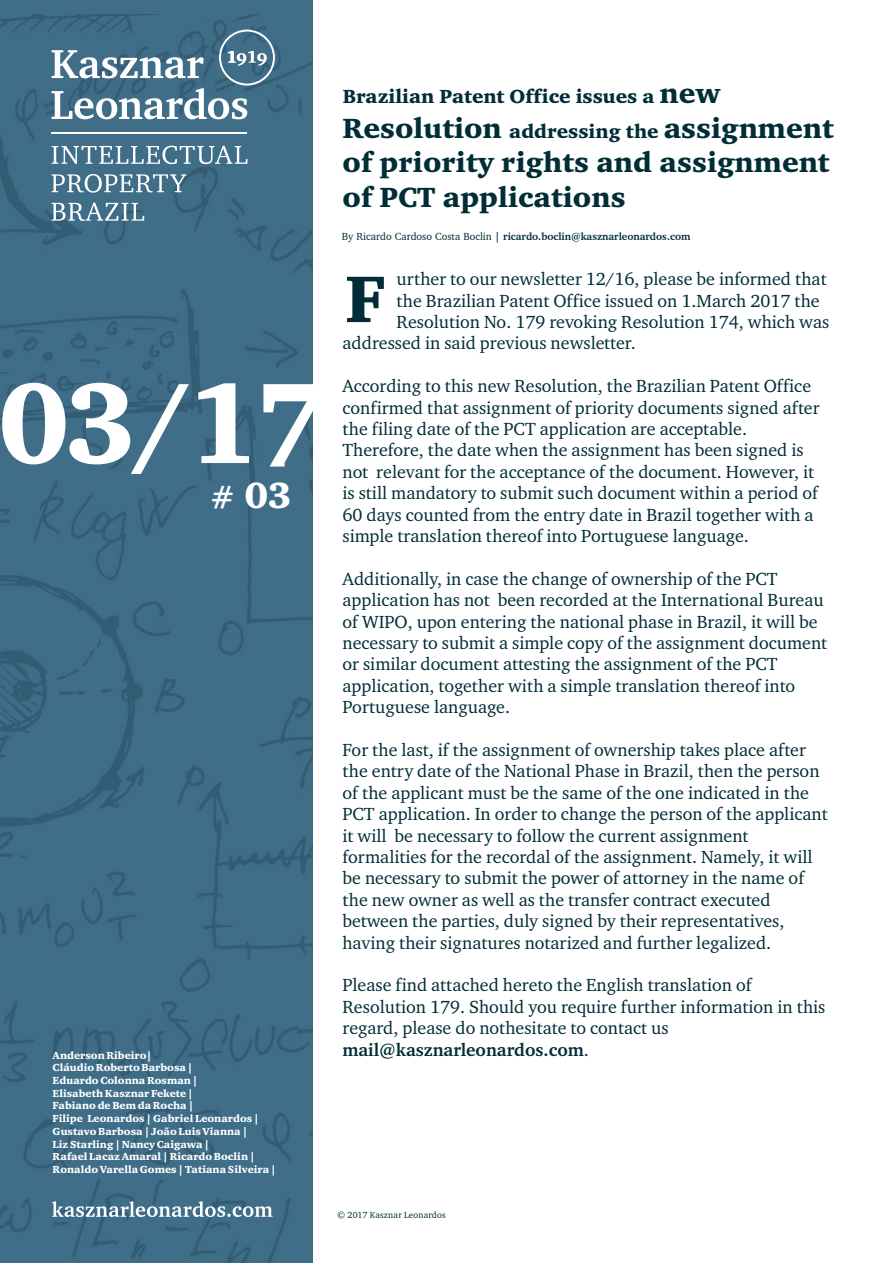
<style>
.page{position:relative;width:893px;height:1263px;background:#fff}
.page>*{position:absolute;margin:0;border:0;box-sizing:border-box;transform-origin:0 0}
.t1{font:900 117.6px "Charter ITC Pro";color:#fff;scale:.96 1}
.t2{font:900 67.5px "Charter ITC Pro";color:#002d36}
.t3{font:900 37.5px "Charter ITC Pro";color:#fff}
.t4{font:900 28.5px/34.5px "Charter ITC Pro";color:#002d36}
.t5{font:900 19.5px "Charter ITC Pro";color:#002d36}
.t6{font:18px/21.5px "Charter ITC Pro";color:#002d36}
.t7{font:700 18px "Charter ITC Pro";color:#002d36}
.t8{font:900 10.5px/12.8px "Charter ITC Pro";color:#fff}
.t9{font:700 10.5px "Charter Bd BT";color:#002d36}
.t10{font:9px "Charter BT";letter-spacing:.015em;color:#002d36}
.s1{font-size:28.5px}
.s2{font-size:19.5px}
.s3{font-size:31.5px}
.s4{font-family:"Charter BT";font-weight:400}
.s5{font-weight:400}
</style>
<div class="page">
<img style="left:0;top:14px;width:313px;height:1249px">
<svg style="left:51px;top:30px;width:224px;height:89px"></svg>
<hr style="left:51px;top:132px;width:196px;height:2px;background:#fff">
<svg style="left:52px;top:146px;width:195px;height:18px"></svg>
<svg style="left:51px;top:174px;width:136px;height:19px"></svg>
<svg style="left:52px;top:203px;width:92px;height:18px"></svg>
<svg style="left:52px;top:1201px;width:221px;height:16px"></svg>
<p class="t5" style="left:343px;top:89px;width:379px">Brazilian Patent Office issues a <span class="s1">new</span></p>
<h3 class="t4" style="left:343px;top:113px;width:493px">Resolution <span class="s2">addressing the</span> assignment of priority rights and assignment of PCT applications</h3>
<h1 class="t1" style="left:-2px;top:376px;width:343px">03/17</h1>
<h3 class="t3" style="left:211px;top:480px;width:83px"><span class="s3">#</span> 03</h3>
<p class="t9" style="left:342px;top:230px;width:350px"><span class="s4">By Ricardo Cardoso Costa Boclin</span> | ricardo.boclin@kasznarleonardos.com</p>
<p class="t6" style="left:397px;top:268px;width:432px">urther to our newsletter 12/16, please be informed that</p>
<p class="t6" style="left:397px;top:289px;width:425px">the Brazilian Patent Office issued on 1.March 2017 the</p>
<p class="t6" style="left:397px;top:311px;width:434px">Resolution No. 179 revoking Resolution 174, which was</p>
<p class="t6" style="left:343px;top:332px;width:295px">addressed in said previous newsletter.</p>
<p class="t6" style="left:343px;top:375px;width:478px">According to this new Resolution, the Brazilian Patent Office confirmed that assignment of priority documents signed after the filing date of the PCT application are acceptable.<br>Therefore, the date when the assignment has been signed is not relevant for the acceptance of the document. However, it is still mandatory to submit such document within a period of 60 days counted from the entry date in Brazil together with a simple translation thereof into Portuguese language.</p>
<p class="t6" style="left:343px;top:568px;width:486px">Additionally, in case the change of ownership of the PCT application has not been recorded at the International Bureau of WIPO, upon entering the national phase in Brazil, it will be necessary to submit a simple copy of the assignment document or similar document attesting the assignment of the PCT application, together with a simple translation thereof into Portuguese language.</p>
<p class="t6" style="left:342px;top:739px;width:487px">For the last, if the assignment of ownership takes place after the entry date of the National Phase in Brazil, then the person of the applicant must be the same of the one indicated in the PCT application. In order to change the person of the applicant it will be necessary to follow the current assignment formalities for the recordal of the assignment. Namely, it will be necessary to submit the power of attorney in the name of the new owner as well as the transfer contract executed between the parties, duly signed by their representatives, having their signatures notarized and further legalized.</p>
<p class="t6" style="left:342px;top:974px;width:484px">Please find attached hereto the English translation of<br>Resolution 179. Should you require further information in this regard, please do nothesitate to contact us</p>
<h2 class="t2" style="left:345px;top:272px;width:41px">F</h2>
<p class="t8" style="left:53px;top:1049px;width:101px">Anderson Ribeiro|</p>
<p class="t7" style="left:342px;top:1038px;width:248px">mail@kasznarleonardos.com<span class="s5">.</span></p>
<p class="t8" style="left:53px;top:1062px;width:225px">Cláudio Roberto Barbosa |<br>Eduardo Colonna Rosman |<br>Elisabeth Kasznar Fekete |<br>Fabiano de Bem da Rocha |<br>Filipe Leonardos | Gabriel Leonardos |<br>Gustavo Barbosa | João Luis Vianna |<br>Liz Starling | Nancy Caigawa |<br>Rafael Lacaz Amaral | Ricardo Boclin |<br>Ronaldo Varella Gomes | Tatiana Silveira |</p>
<p class="t10" style="left:337px;top:1209px;width:110px">© 2017 Kasznar Leonardos</p>
</div>
